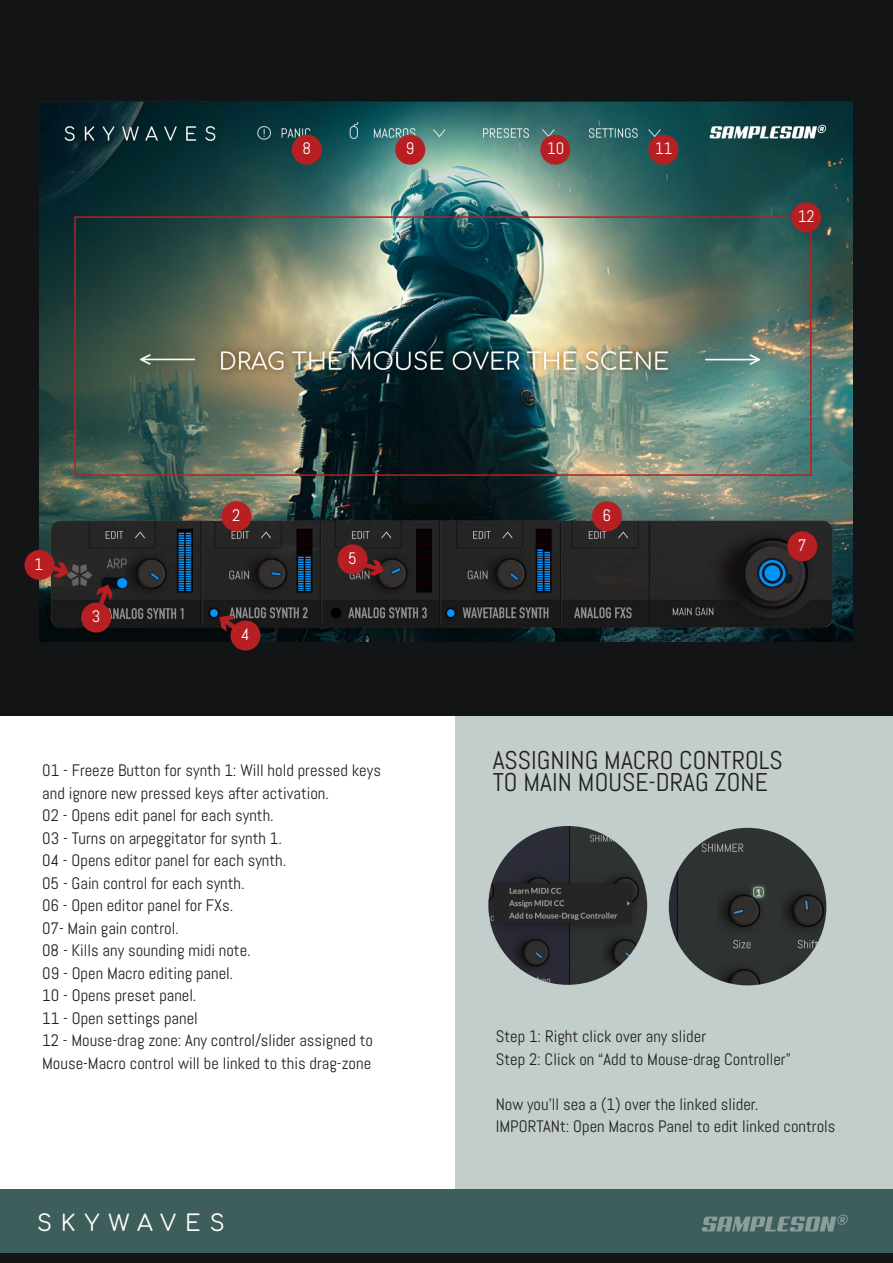
<style>
.page{position:relative;width:893px;height:1263px;background:#fff}
.page>*{position:absolute;margin:0;border:0;box-sizing:border-box;transform-origin:0 0}
.t1{font:25.65px/22.5px "Abel";color:#231f20}
.t2{font:22.5px "Comfortaa";letter-spacing:.4em;color:#fff}
.t3{font:16.65px/22.5px "Abel";color:#231f20}
.t4{font:16.65px "Abel";color:#fff}
</style>
<div class="page">
<div style="left:455px;top:714px;width:438px;height:475px;background:#c2cdcc"></div>
<div style="left:0;top:0;width:893px;height:715px;background:#121416"></div>
<img style="left:39px;top:101px;width:813px;height:540px">
<div style="left:0;top:1189px;width:893px;height:71px;background:#3e5e5c"></div>
<div style="left:0;top:1254px;width:893px;height:9px;background:#121416"></div>
<svg style="left:702px;top:1214px;width:146px;height:17px"></svg>
<div style="left:221px;top:501px;width:30px;height:30px;background:#b81f23;border-radius:50%"></div>
<div style="left:25px;top:550px;width:30px;height:30px;background:#b81f23;border-radius:50%"></div>
<div style="left:81px;top:602px;width:30px;height:30px;background:#b81f23;border-radius:50%"></div>
<div style="left:230px;top:620px;width:30px;height:30px;background:#b81f23;border-radius:50%"></div>
<div style="left:338px;top:544px;width:30px;height:30px;background:#b81f23;border-radius:50%"></div>
<div style="left:592px;top:501px;width:30px;height:30px;background:#b81f23;border-radius:50%"></div>
<div style="left:787px;top:531px;width:30px;height:30px;background:#b81f23;border-radius:50%"></div>
<div style="left:395px;top:135px;width:30px;height:30px;background:#b81f23;border-radius:50%"></div>
<div style="left:292px;top:135px;width:30px;height:30px;background:#b81f23;border-radius:50%"></div>
<div style="left:540px;top:135px;width:30px;height:30px;background:#b81f23;border-radius:50%"></div>
<div style="left:648px;top:135px;width:30px;height:30px;background:#b81f23;border-radius:50%"></div>
<div style="left:74px;top:216px;width:738px;height:260px;border:2px solid #b81f23"></div>
<div style="left:791px;top:202px;width:30px;height:30px;background:#b81f23;border-radius:50%"></div>
<svg style="left:95px;top:583px;width:18px;height:28px"></svg>
<svg style="left:217px;top:614px;width:27px;height:22px"></svg>
<svg style="left:47px;top:560px;width:23px;height:18px"></svg>
<svg style="left:357px;top:558px;width:28px;height:18px"></svg>
<img style="left:488px;top:826px;width:159px;height:159px;border-radius:79px">
<img style="left:669px;top:828px;width:157px;height:157px;border-radius:79px">
<p class="t4" style="left:34px;top:553px;width:10px">1</p>
<p class="t4" style="left:92px;top:606px;width:10px">3</p>
<p class="t4" style="left:302px;top:138px;width:10px">8</p>
<p class="t4" style="left:406px;top:138px;width:10px">9</p>
<p class="t4" style="left:547px;top:138px;width:19px">10</p>
<p class="t4" style="left:655px;top:138px;width:19px">11</p>
<p class="t4" style="left:232px;top:504px;width:10px">2</p>
<p class="t4" style="left:241px;top:624px;width:10px">4</p>
<p class="t4" style="left:348px;top:548px;width:10px">5</p>
<p class="t4" style="left:603px;top:504px;width:10px">6</p>
<p class="t4" style="left:798px;top:205px;width:18px">12</p>
<p class="t4" style="left:798px;top:534px;width:10px">7</p>
<p class="t3" style="left:42px;top:759px;width:340px">01 - Freeze Button for synth 1: Will hold pressed keys and ignore new pressed keys after activation.<br>02 - Opens edit panel for each synth.<br>03 - Turns on arpeggitator for synth 1.<br>04 - Opens editor panel for each synth.<br>05 - Gain control for each synth.<br>06 - Open editor panel for FXs.<br>07- Main gain control.<br>08 - Kills any sounding midi note.<br>09 - Open Macro editing panel.<br>10 - Opens preset panel.<br>11 - Open settings panel<br>12 - Mouse-drag zone: Any control/slider assigned to Mouse-Macro control will be linked to this drag-zone</p>
<h2 class="t2" style="left:37px;top:1202px;width:189px">SKYWAVES</h2>
<h1 class="t1" style="left:493px;top:749px;width:292px">ASSIGNING MACRO CONTROLS<br>TO MAIN MOUSE-DRAG ZONE</h1>
<p class="t3" style="left:496px;top:1025px;width:297px">Step 1: Right click over any slider<br>Step 2: Click on “Add to Mouse-drag Controller”</p>
<p class="t3" style="left:496px;top:1093px;width:341px">Now you’ll sea a (1) over the linked slider.<br>IMPORTANt: Open Macros Panel to edit linked controls</p>
</div>
